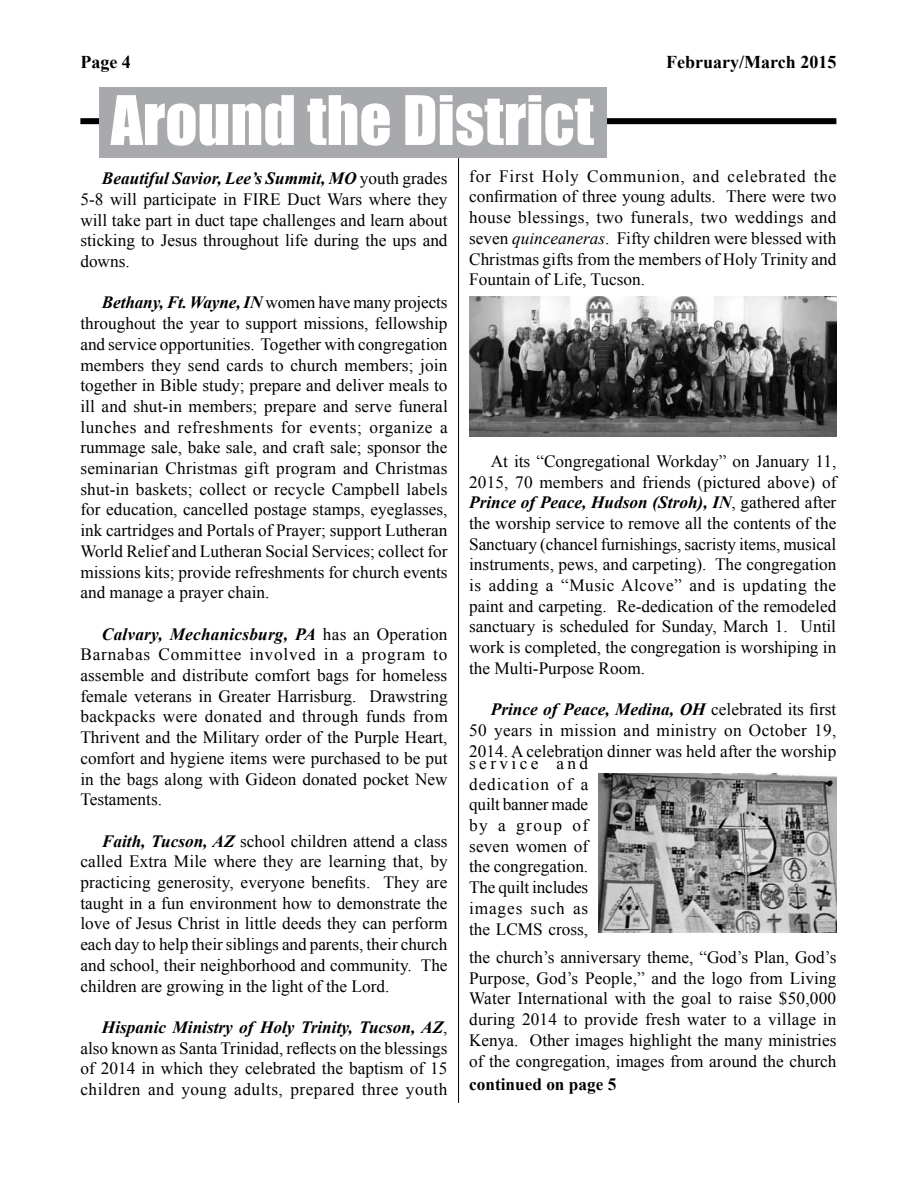
<style>
.page{position:relative;width:918px;height:1188px;background:#fff}
.page>*{position:absolute;margin:0;border:0;box-sizing:border-box;transform-origin:0 0}
.t1{font:63px "Impact";color:#fff}
.t2{font:700 18px "Times New Roman";color:#000}
.t3{font:17.25px/20.7px "Times New Roman";color:#000;text-align:justify}
.t4{font:700 17.25px "Times New Roman";color:#000}
.s1{font-weight:700;font-style:italic}
.s2{font-style:italic}
</style>
<div class="page">
<hr style="left:458px;top:134px;width:1px;height:969px;background:#000">
<div style="left:80px;top:118px;width:756px;height:6px;background:#000"></div>
<div style="left:100px;top:87px;width:507px;height:71px;background:#a7a9ac"></div>
<img style="left:469px;top:296px;width:367px;height:141px">
<img style="left:598px;top:774px;width:238px;height:159px">
<p class="t2" style="left:80px;top:49px;width:52px">Page 4</p>
<p class="t2" style="left:666px;top:49px;width:172px">February/March 2015</p>
<h1 class="t1" style="left:111px;top:71px;width:485px">Around the District</h1>
<p class="t3" style="left:80px;top:168px;width:369px;text-indent:22px"><span class="s1">Beautiful Savior, Lee’s Summit, MO</span> youth grades 5-8 will participate in FIRE Duct Wars where they will take part in duct tape challenges and learn about sticking to Jesus throughout life during the ups and downs.</p>
<p class="t3" style="left:80px;top:292px;width:369px;text-indent:22px"><span class="s1">Bethany, Ft. Wayne, IN</span> women have many projects throughout the year to support missions, fellowship and service opportunities. Together with congregation members they send cards to church members; join together in Bible study; prepare and deliver meals to ill and shut-in members; prepare and serve funeral lunches and refreshments for events; organize a rummage sale, bake sale, and craft sale; sponsor the seminarian Christmas gift program and Christmas shut-in baskets; collect or recycle Campbell labels for education, cancelled postage stamps, eyeglasses, ink cartridges and Portals of Prayer; support Lutheran World Relief and Lutheran Social Services; collect for missions kits; provide refreshments for church events and manage a prayer chain.</p>
<p class="t3" style="left:80px;top:623px;width:369px;text-indent:22px"><span class="s1">Calvary, Mechanicsburg, PA</span> has an Operation Barnabas Committee involved in a program to assemble and distribute comfort bags for homeless female veterans in Greater Harrisburg. Drawstring backpacks were donated and through funds from Thrivent and the Military order of the Purple Heart, comfort and hygiene items were purchased to be put in the bags along with Gideon donated pocket New Testaments.</p>
<p class="t3" style="left:80px;top:830px;width:369px;text-indent:22px"><span class="s1">Faith, Tucson, AZ</span> school children attend a class called Extra Mile where they are learning that, by practicing generosity, everyone benefits. They are taught in a fun environment how to demonstrate the love of Jesus Christ in little deeds they can perform each day to help their siblings and parents, their church and school, their neighborhood and community. The children are growing in the light of the Lord.</p>
<p class="t3" style="left:80px;top:1017px;width:369px;text-indent:22px"><span class="s1">Hispanic Ministry of Holy Trinity, Tucson, AZ</span>, also known as Santa Trinidad, reflects on the blessings of 2014 in which they celebrated the baptism of 15 children and young adults, prepared three youth</p>
<p class="t3" style="left:469px;top:165px;width:369px">for First Holy Communion, and celebrated the confirmation of three young adults. There were two house blessings, two funerals, two weddings and seven <span class="s2">quinceaneras</span>. Fifty children were blessed with Christmas gifts from the members of Holy Trinity and Fountain of Life, Tucson.</p>
<p class="t3" style="left:469px;top:450px;width:369px;text-indent:22px">At its “Congregational Workday” on January 11, 2015, 70 members and friends (pictured above) of <span class="s1">Prince of Peace, Hudson (Stroh), IN</span>, gathered after the worship service to remove all the contents of the Sanctuary (chancel furnishings, sacristy items, musical instruments, pews, and carpeting). The congregation is adding a “Music Alcove” and is updating the paint and carpeting. Re-dedication of the remodeled sanctuary is scheduled for Sunday, March 1. Until work is completed, the congregation is worshiping in the Multi-Purpose Room.</p>
<p class="t3" style="left:469px;top:699px;width:369px;text-indent:22px"><span class="s1">Prince of Peace, Medina, OH</span> celebrated its first 50 years in mission and ministry on October 19, 2014. A celebration dinner was held after the worship</p>
<p class="t3" style="left:469px;top:753px;width:121px">service and dedication of a quilt banner made by a group of seven women of the congregation.<br>The quilt includes images such as the LCMS cross,</p>
<p class="t3" style="left:469px;top:947px;width:369px">the church’s anniversary theme, “God’s Plan, God’s Purpose, God’s People,” and the logo from Living Water International with the goal to raise $50,000 during 2014 to provide fresh water to a village in Kenya. Other images highlight the many ministries of the congregation, images from around the church</p>
<p class="t4" style="left:469px;top:1073px;width:149px">continued on page 5</p>
</div>
